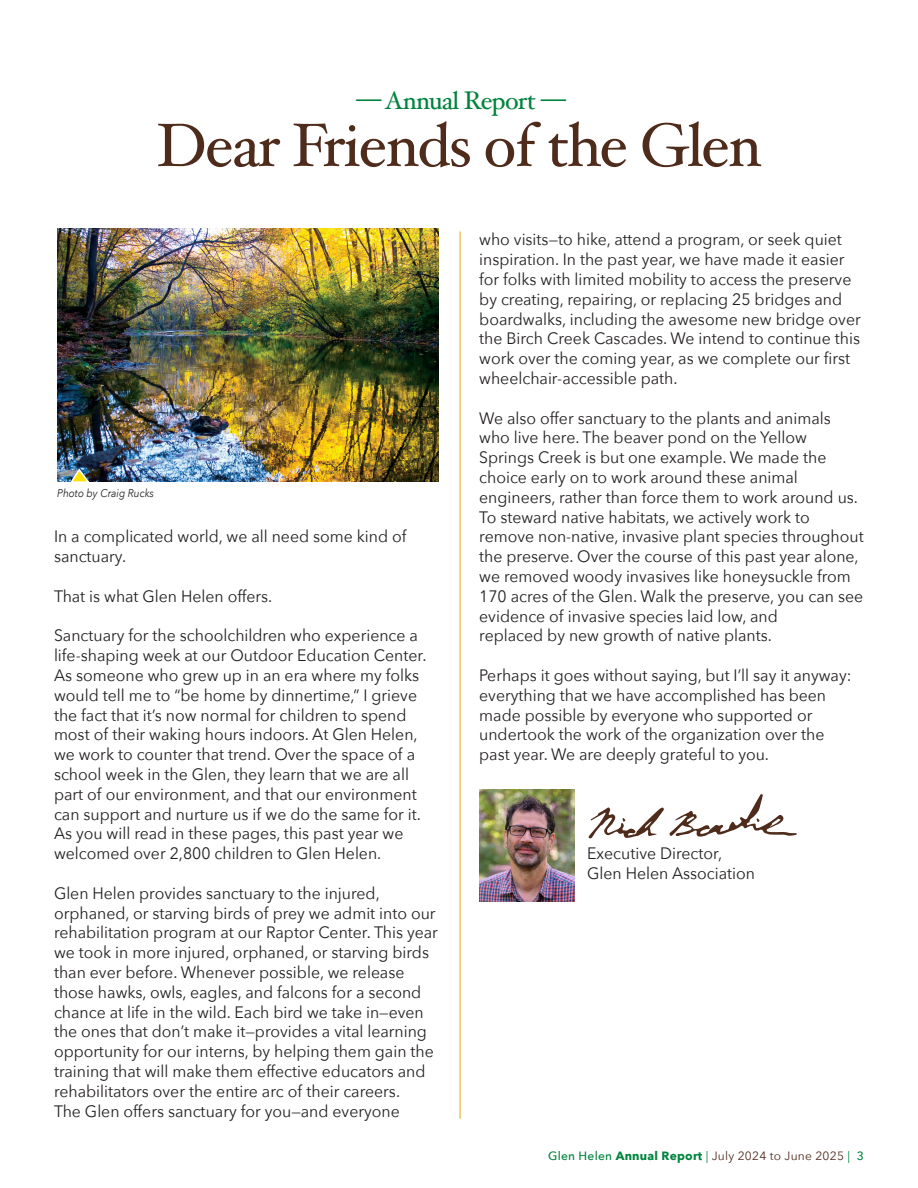
<style>
.page{position:relative;width:918px;height:1188px;background:#fff}
.page>*{position:absolute;margin:0;border:0;box-sizing:border-box;transform-origin:0 0}
.t1{font:61.2px "Hoefler Text";letter-spacing:-.03em;color:#4f2b1c}
.t2{font:25.5px "Hoefler Text";letter-spacing:-.03em;color:#00843d}
.t3{font:16.5px/19.8px "Avenir Next";color:#231f20;scale:.96 1}
.t4{font:12px "Avenir Next";letter-spacing:.02em;color:#4f2b1c}
.t5{font:italic 11.25px "Avenir Next";color:#231f20;scale:.9 1}
.s1{font-weight:500;color:#00843d}
.s2{font-weight:700;color:#00843d}
.s3{color:#00843d}
</style>
<div class="page">
<hr style="left:460px;top:231px;width:1px;height:888px;background:#dfac18">
<svg style="left:588px;top:794px;width:209px;height:45px"></svg>
<img style="left:479px;top:790px;width:96px;height:112px">
<img style="left:57px;top:229px;width:382px;height:253px">
<svg style="left:68px;top:468px;width:24px;height:14px"></svg>
<p class="t2" style="left:356px;top:86px;width:211px">— Annual Report —</p>
<p class="t1" style="left:156px;top:109px;width:607px">Dear Friends of the Glen</p>
<p class="t5" style="left:57px;top:483px;width:109px">Photo by Craig Rucks</p>
<p class="t3" style="left:54px;top:526px;width:369px">In a complicated world, we all need some kind of sanctuary.</p>
<p class="t3" style="left:54px;top:586px;width:229px">That is what Glen Helen offers.</p>
<p class="t3" style="left:54px;top:625px;width:390px">Sanctuary for the schoolchildren who experience a life-shaping week at our Outdoor Education Center.<br>As someone who grew up in an era where my folks would tell me to “be home by dinnertime,” I grieve the fact that it’s now normal for children to spend most of their waking hours indoors. At Glen Helen, we work to counter that trend. Over the space of a school week in the Glen, they learn that we are all part of our environment, and that our environment can support and nurture us if we do the same for it.<br>As you will read in these pages, this past year we welcomed over 2,800 children to Glen Helen.</p>
<p class="t3" style="left:54px;top:883px;width:341px">Glen Helen provides sanctuary to the injured,</p>
<p class="t3" style="left:54px;top:902px;width:401px">orphaned, or starving birds of prey we admit into our rehabilitation program at our Raptor Center. This year we took in more injured, orphaned, or starving birds than ever before. Whenever possible, we release those hawks, owls, eagles, and falcons for a second chance at life in the wild. Each bird we take in—even the ones that don’t make it—provides a vital learning opportunity for our interns, by helping them gain the training that will make them effective educators and rehabilitators over the entire arc of their careers.</p>
<p class="t3" style="left:54px;top:1100px;width:362px">The Glen offers sanctuary for you—and everyone</p>
<p class="t3" style="left:479px;top:229px;width:399px">who visits—to hike, attend a program, or seek quiet inspiration. In the past year, we have made it easier for folks with limited mobility to access the preserve by creating, repairing, or replacing 25 bridges and boardwalks, including the awesome new bridge over the Birch Creek Cascades. We intend to continue this work over the coming year, as we complete our first wheelchair-accessible path.</p>
<p class="t3" style="left:479px;top:407px;width:368px">We also offer sanctuary to the plants and animals who live here. The beaver pond on the Yellow Springs Creek is but one example. We made the choice early on to work around these animal</p>
<p class="t3" style="left:479px;top:487px;width:396px">engineers, rather than force them to work around us.<br>To steward native habitats, we actively work to</p>
<p class="t3" style="left:479px;top:526px;width:402px">remove non-native, invasive plant species throughout the preserve. Over the course of this past year alone, we removed woody invasives like honeysuckle from 170 acres of the Glen. Walk the preserve, you can see evidence of invasive species laid low, and</p>
<p class="t3" style="left:479px;top:625px;width:306px">replaced by new growth of native plants.</p>
<p class="t3" style="left:479px;top:665px;width:389px">Perhaps it goes without saying, but I’ll say it anyway: everything that we have accomplished has been made possible by everyone who supported or undertook the work of the organization over the</p>
<p class="t3" style="left:479px;top:744px;width:303px">past year. We are deeply grateful to you.</p>
<p class="t3" style="left:587px;top:843px;width:142px">Executive Director,</p>
<p class="t3" style="left:587px;top:863px;width:176px">Glen Helen Association</p>
<p class="t4" style="left:548px;top:1145px;width:317px"><span class="s1">Glen Helen</span> <span class="s2">Annual Report</span> <span class="s3">|</span> July 2024 to June 2025 <span class="s3">|</span> <span class="s1">3</span></p>
</div>
